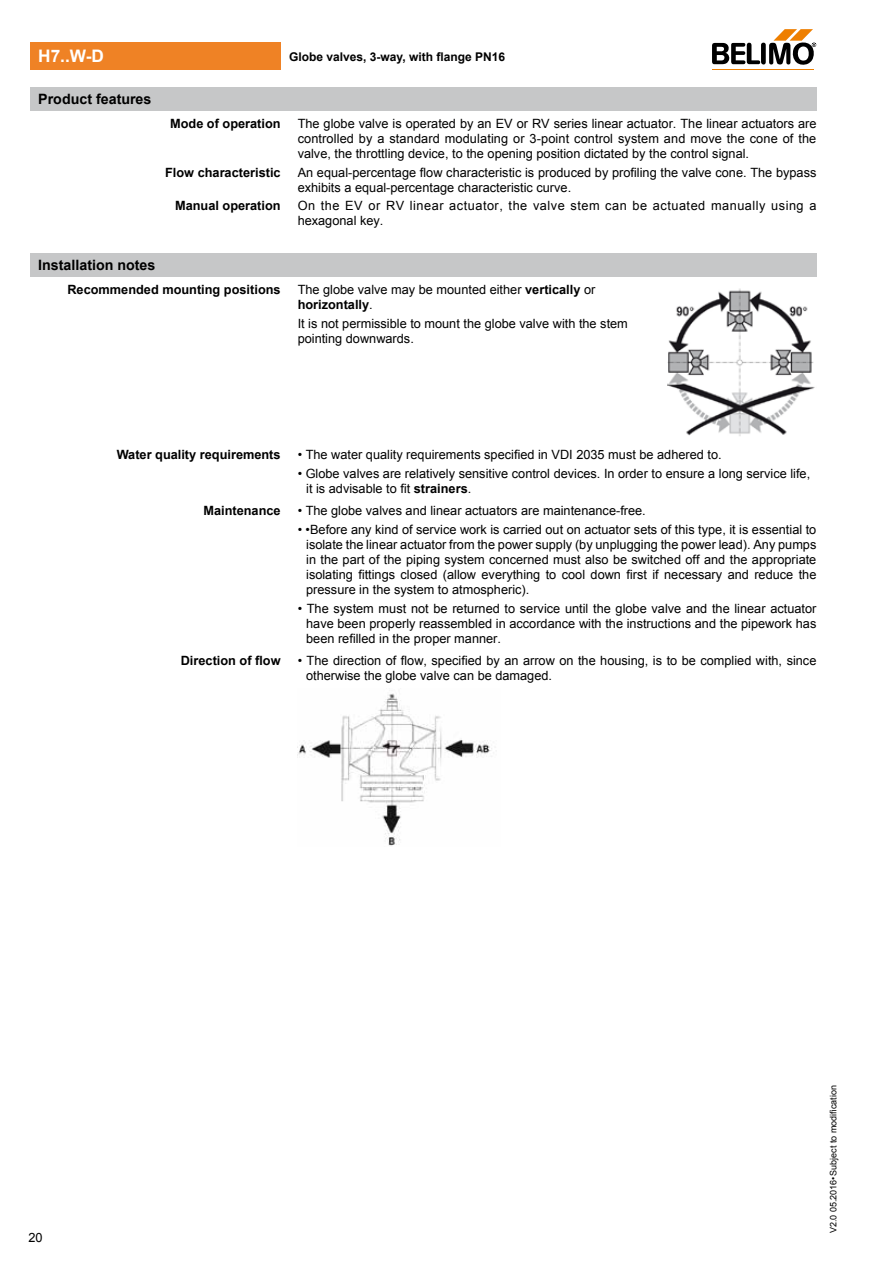
<style>
.page{position:relative;width:893px;height:1263px;background:#fff}
.page>*{position:absolute;margin:0;border:0;box-sizing:border-box;transform-origin:0 0}
.t1{font:700 17.25px "Arial";color:#fff}
.t2{font:700 14.25px "Arial";color:#000}
.t3{font:12.75px/15px "Arial";color:#000}
.t4{font:700 12.75px "Arial";color:#000}
.t5{font:12.75px/15px "Arial";letter-spacing:.04em;color:#000}
.t6{font:700 12px "Arial";color:#000}
.t7{font:9px "Arial";color:#000}
.s1{font-weight:700}
</style>
<div class="page">
<hr style="left:712px;top:69px;width:102px;height:1px;background:#ee7f00">
<svg style="left:712px;top:29px;width:104px;height:36px"></svg>
<div style="left:30px;top:43px;width:251px;height:27px;background:#ef8225"></div>
<img style="left:668px;top:288px;width:147px;height:148px">
<img style="left:298px;top:693px;width:194px;height:153px">
<div style="left:30px;top:253px;width:786px;height:23px;background:#c6c7c8"></div>
<div style="left:30px;top:87px;width:786px;height:24px;background:#c6c7c8"></div>
<h1 class="t1" style="left:38px;top:45px;width:67px">H7..W-D</h1>
<p class="t6" style="left:289px;top:48px;width:217px">Globe valves, 3-way, with flange PN16</p>
<p class="t2" style="left:38px;top:90px;width:115px">Product features</p>
<p class="t4" style="left:170px;top:115px;width:112px">Mode of operation</p>
<p class="t3" style="left:298px;top:116px;width:520px;text-align:justify">The globe valve is operated by an EV or RV series linear actuator. The linear actuators are controlled by a standard modulating or 3-point control system and move the cone of the valve, the throttling device, to the opening position dictated by the control signal.</p>
<p class="t4" style="left:165px;top:164px;width:117px">Flow characteristic</p>
<p class="t3" style="left:298px;top:165px;width:520px">An equal-percentage flow characteristic is produced by profiling the valve cone. The bypass exhibits a equal-percentage characteristic curve.</p>
<p class="t4" style="left:175px;top:197px;width:107px">Manual operation</p>
<p class="t5" style="left:298px;top:198px;width:520px">On the EV or RV linear actuator, the valve stem can be actuated manually using a hexagonal key.</p>
<p class="t2" style="left:38px;top:255px;width:119px">Installation notes</p>
<p class="t4" style="left:67px;top:281px;width:215px">Recommended mounting positions</p>
<p class="t3" style="left:298px;top:282px;width:299px">The globe valve may be mounted either <span class="s1">vertically</span> or <span class="s1">horizontally</span>.</p>
<p class="t3" style="left:298px;top:316px;width:332px">It is not permissible to mount the globe valve with the stem pointing downwards.</p>
<p class="t4" style="left:117px;top:446px;width:165px">Water quality requirements</p>
<p class="t3" style="left:298px;top:447px;width:425px">• The water quality requirements specified in VDI 2035 must be adhered to.</p>
<p class="t3" style="left:306px;top:466px;width:506px;text-indent:-9px">• Globe valves are relatively sensitive control devices. In order to ensure a long service life, it is advisable to fit <span class="s1">strainers</span>.</p>
<p class="t4" style="left:203px;top:502px;width:79px">Maintenance</p>
<p class="t3" style="left:298px;top:503px;width:350px">• The globe valves and linear actuators are maintenance-free.</p>
<p class="t3" style="left:306px;top:522px;width:512px;text-align:justify;text-indent:-9px">• •Before any kind of service work is carried out on actuator sets of this type, it is essential to isolate the linear actuator from the power supply (by unplugging the power lead). Any pumps in the part of the piping system concerned must also be switched off and the appropriate isolating fittings closed (allow everything to cool down first if necessary and reduce the pressure in the system to atmospheric).</p>
<p class="t3" style="left:306px;top:601px;width:512px;text-align:justify;text-indent:-9px">• The system must not be returned to service until the globe valve and the linear actuator have been properly reassembled in accordance with the instructions and the pipework has been refilled in the proper manner.</p>
<p class="t4" style="left:181px;top:652px;width:101px">Direction of flow</p>
<p class="t3" style="left:306px;top:653px;width:512px;text-indent:-9px">• The direction of flow, specified by an arrow on the housing, is to be complied with, since otherwise the globe valve can be damaged.</p>
<p class="t3" style="left:28px;top:1230px;width:16px">20</p>
<p class="t7" style="left:827px;top:1233px;width:150px;rotate:-90deg">V2.0 05.2016•Subject to modification</p>
</div>
